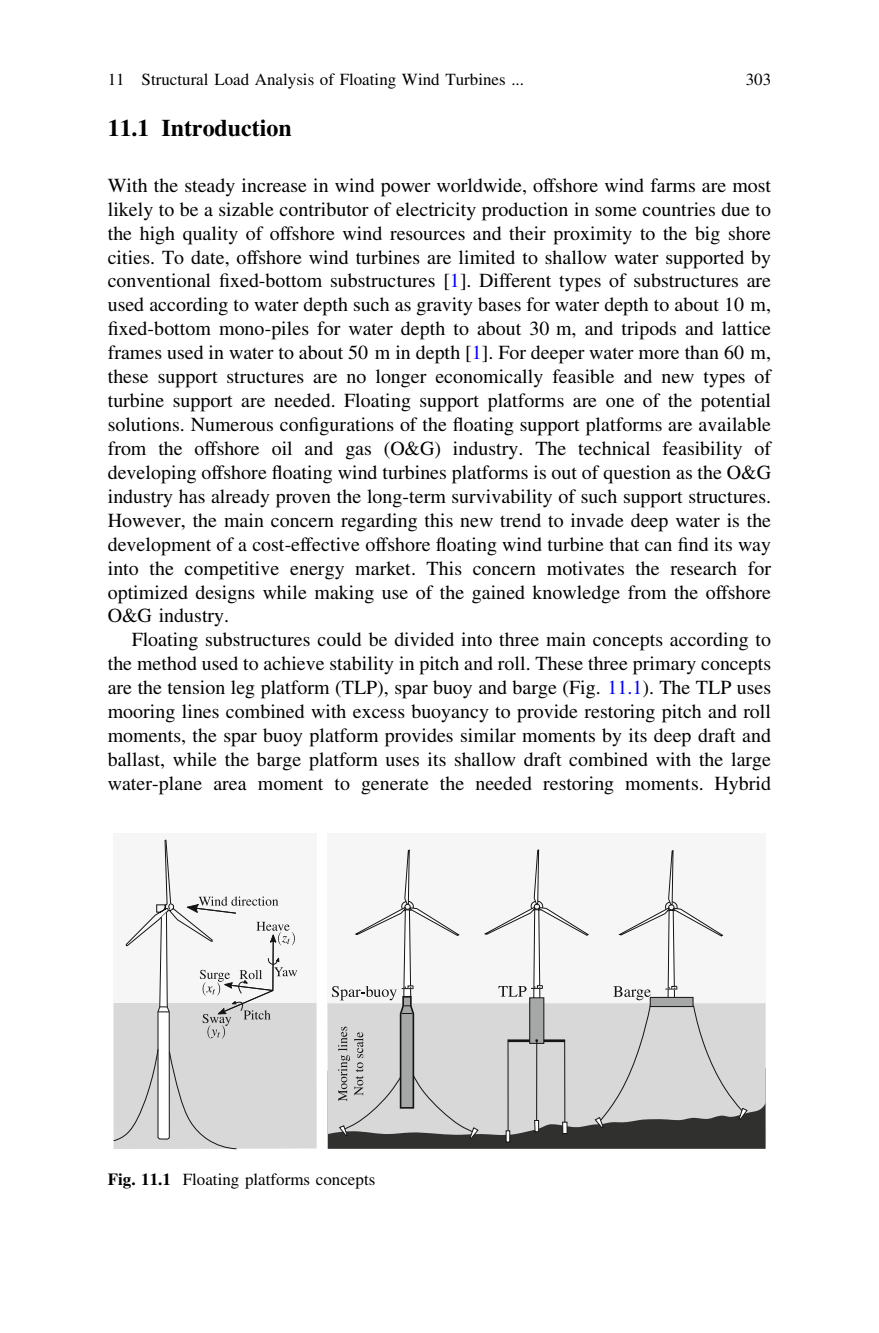
<style>
.page{position:relative;width:879px;height:1333px;background:#fff}
.page>*{position:absolute;margin:0;border:0;box-sizing:border-box;transform-origin:0 0}
.t1{font:24px "Adv GTIMES B";color:#000}
.t2{font:20px/24px "Adv GTIMES R";color:#000;text-align:justify}
.t3{font:17px "Adv GTIMES R";color:#000}
.s1{color:#00f}
.s2{font-family:"Adv GTIMES B"}
</style>
<div class="page">
<div style="left:114px;top:833px;width:203px;height:170px;background:#f6f6f6"></div>
<div style="left:327px;top:833px;width:438px;height:171px;background:#f6f6f6"></div>
<svg style="left:328px;top:849px;width:437px;height:299px"></svg>
<svg style="left:113px;top:839px;width:204px;height:310px"></svg>
<p class="t3" style="left:108px;top:73px;width:418px">11 Structural Load Analysis of Floating Wind Turbines ...</p>
<p class="t3" style="left:746px;top:73px;width:27px">303</p>
<p class="t1" style="left:108px;top:120px;width:185px">11.1 Introduction</p>
<p class="t2" style="left:108px;top:175px;width:665px">With the steady increase in wind power worldwide, offshore wind farms are most likely to be a sizable contributor of electricity production in some countries due to the high quality of offshore wind resources and their proximity to the big shore cities. To date, offshore wind turbines are limited to shallow water supported by conventional fixed-bottom substructures [<span class="s1">1</span>]. Different types of substructures are used according to water depth such as gravity bases for water depth to about 10 m, fixed-bottom mono-piles for water depth to about 30 m, and tripods and lattice frames used in water to about 50 m in depth [<span class="s1">1</span>]. For deeper water more than 60 m, these support structures are no longer economically feasible and new types of turbine support are needed. Floating support platforms are one of the potential solutions. Numerous configurations of the floating support platforms are available from the offshore oil and gas (O&amp;G) industry. The technical feasibility of developing offshore floating wind turbines platforms is out of question as the O&amp;G industry has already proven the long-term survivability of such support structures.<br>However, the main concern regarding this new trend to invade deep water is the development of a cost-effective offshore floating wind turbine that can find its way into the competitive energy market. This concern motivates the research for optimized designs while making use of the gained knowledge from the offshore O&amp;G industry.</p>
<p class="t2" style="left:108px;top:629px;width:665px;text-indent:24px">Floating substructures could be divided into three main concepts according to the method used to achieve stability in pitch and roll. These three primary concepts are the tension leg platform (TLP), spar buoy and barge (Fig. <span class="s1">11.1</span>). The TLP uses mooring lines combined with excess buoyancy to provide restoring pitch and roll moments, the spar buoy platform provides similar moments by its deep draft and ballast, while the barge platform uses its shallow draft combined with the large water-plane area moment to generate the needed restoring moments. Hybrid</p>
<p class="t3" style="left:108px;top:1173px;width:269px"><span class="s2">Fig. 11.1</span> Floating platforms concepts</p>
</div>
